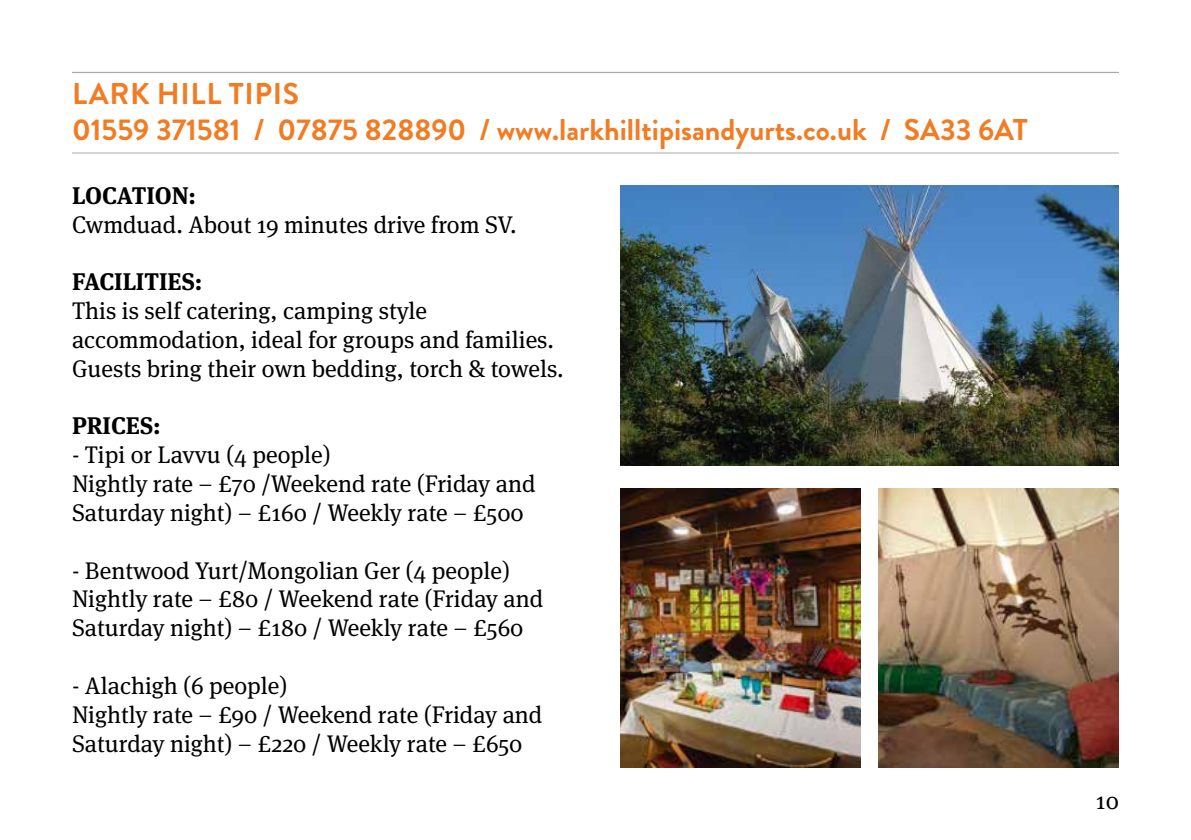
<style>
.page{position:relative;width:1191px;height:840px;background:#fff}
.page>*{position:absolute;margin:0;border:0;box-sizing:border-box;transform-origin:0 0}
.t1{font:700 30px/36px "Brandon Grotesque";color:#f17c24}
.t2{font:24px/28.8px "Meta Serif Pro";color:#000}
.t3{font:700 24px "Meta Serif Pro";color:#000}
</style>
<div class="page">
<hr style="left:72px;top:152px;width:1047px;height:1px;background:#a7a9ac">
<img style="left:878px;top:488px;width:241px;height:279px">
<img style="left:620px;top:185px;width:499px;height:280px">
<img style="left:620px;top:488px;width:240px;height:279px">
<hr style="left:72px;top:72px;width:1047px;height:1px;background:#a7a9ac">
<p class="t1" style="left:72px;top:76px;width:957px">LARK HILL TIPIS<br>01559 371581 / 07875 828890 / www.larkhilltipisandyurts.co.uk / SA33 6AT</p>
<p class="t3" style="left:72px;top:176px;width:125px">LOCATION:</p>
<p class="t2" style="left:72px;top:208px;width:446px">Cwmduad. About 19 minutes drive from SV.</p>
<p class="t3" style="left:72px;top:262px;width:132px">FACILITIES:</p>
<p class="t2" style="left:72px;top:295px;width:493px">This is self catering, camping style accommodation, ideal for groups and families.<br>Guests bring their own bedding, torch &amp; towels.</p>
<p class="t3" style="left:72px;top:406px;width:90px">PRICES:</p>
<p class="t2" style="left:72px;top:439px;width:465px">- Tipi or Lavvu (4 people)<br>Nightly rate – £70 /Weekend rate (Friday and<br>Saturday night) – £160 / Weekly rate – £500</p>
<p class="t2" style="left:72px;top:554px;width:473px">- Bentwood Yurt/Mongolian Ger (4 people)<br>Nightly rate – £80 / Weekend rate (Friday and<br>Saturday night) – £180 / Weekly rate – £560</p>
<p class="t2" style="left:72px;top:669px;width:472px">- Alachigh (6 people)<br>Nightly rate – £90 / Weekend rate (Friday and<br>Saturday night) – £220 / Weekly rate – £650</p>
<p class="t2" style="left:1096px;top:784px;width:25px">10</p>
</div>
